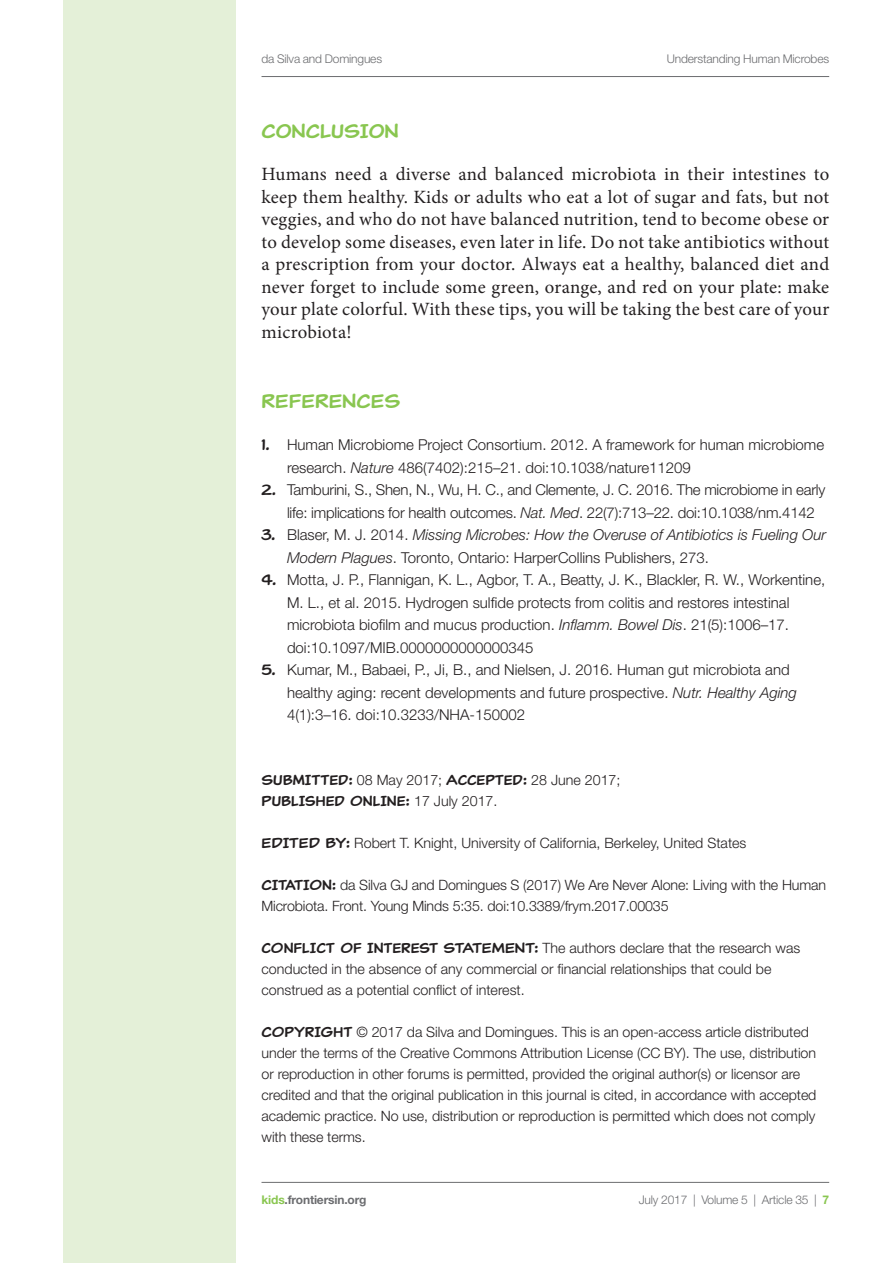
<style>
.page{position:relative;width:893px;height:1263px;background:#fff}
.page>*{position:absolute;margin:0;border:0;box-sizing:border-box;transform-origin:0 0}
.t1{font:19.5px "Classic Comic";color:#89c650}
.t2{font:18.75px/22.5px "Minion Pro";letter-spacing:.015em;color:#231f20;text-align:justify}
.t3{font:300 15px/22.5px "Helvetica Neue LT Std";color:#231f20}
.t4{font:italic 300 15px/22.5px "Helvetica Neue LT Std";color:#231f20}
.t5{font:300 14.25px/21px "Helvetica Neue LT Std";letter-spacing:-.005em;color:#231f20}
.t6{font:14.25px "Classic Comic";color:#231f20}
.t7{font:300 12px "Helvetica Neue LT Std";letter-spacing:-.015em;color:#6c6d70}
.t8{font:700 12px "Helvetica Neue LT Std";letter-spacing:-.015em;color:#6c6d70}
.s1{font-family:"Classic Comic";font-weight:400}
.s2{font-style:italic}
.s3{font-family:"Classic Comic";font-weight:400;font-style:normal}
.s4{font-style:normal}
.s5{font-family:"Helvetica Neue LT Std";font-weight:300}
.s6{color:#89c650}
.s7{font-weight:700;color:#89c650}
</style>
<div class="page">
<hr style="left:261px;top:76px;width:568px;height:1px;background:#6c6d70">
<div style="left:64px;top:0;width:172px;height:1263px;background:#e4f0d8"></div>
<hr style="left:261px;top:1182px;width:568px;height:1px;background:#6c6d70">
<p class="t7" style="left:261px;top:51px;width:122px">da Silva and Domingues</p>
<p class="t7" style="left:667px;top:51px;width:164px">Understanding Human Microbes</p>
<h1 class="t1" style="left:261px;top:118px;width:139px">CONCLUSION</h1>
<p class="t2" style="left:261px;top:163px;width:569px">Humans need a diverse and balanced microbiota in their intestines to keep them healthy. Kids or adults who eat a lot of sugar and fats, but not veggies, and who do not have balanced nutrition, tend to become obese or to develop some diseases, even later in life. Do not take antibiotics without a prescription from your doctor. Always eat a healthy, balanced diet and never forget to include some green, orange, and red on your plate: make your plate colorful. With these tips, you will be taking the best care of your microbiota!</p>
<h1 class="t1" style="left:261px;top:388px;width:141px">REFERENCES</h1>
<p class="t3" style="left:287px;top:433px;width:539px;text-indent:-26px"><span class="s1">1.</span> Human Microbiome Project Consortium. 2012. A framework for human microbiome research. <span class="s2">Nature</span> 486(7402):215–21. doi:10.1038/nature11209</p>
<p class="t3" style="left:287px;top:478px;width:540px;text-indent:-26px"><span class="s1">2.</span> Tamburini, S., Shen, N., Wu, H. C., and Clemente, J. C. 2016. The microbiome in early life: implications for health outcomes. <span class="s2">Nat. Med</span>. 22(7):713–22. doi:10.1038/nm.4142</p>
<p class="t4" style="left:287px;top:523px;width:541px;text-indent:-26px"><span class="s3">3.</span> <span class="s4">Blaser, M. J. 2014.</span> Missing Microbes: How the Overuse of Antibiotics is Fueling Our<br>Modern Plagues<span class="s4">. Toronto, Ontario: HarperCollins Publishers, 273.</span></p>
<p class="t3" style="left:287px;top:568px;width:540px;text-indent:-26px"><span class="s1">4.</span> Motta, J. P., Flannigan, K. L., Agbor, T. A., Beatty, J. K., Blackler, R. W., Workentine, M. L., et al. 2015. Hydrogen sulfide protects from colitis and restores intestinal microbiota biofilm and mucus production. <span class="s2">Inflamm. Bowel Dis</span>. 21(5):1006–17. doi:10.1097/MIB.0000000000000345</p>
<p class="t3" style="left:287px;top:658px;width:511px;text-indent:-26px"><span class="s1">5.</span> Kumar, M., Babaei, P., Ji, B., and Nielsen, J. 2016. Human gut microbiota and healthy aging: recent developments and future prospective. <span class="s2">Nutr. Healthy Aging<br></span>4(1):3–16. doi:10.3233/NHA-150002</p>
<p class="t5" style="left:261px;top:769px;width:360px"><span class="s1">SUBMITTED:</span> 08 May 2017; <span class="s1">ACCEPTED:</span> 28 June 2017;</p>
<p class="t6" style="left:261px;top:791px;width:237px">PUBLISHED ONLINE: <span class="s5">17 July 2017.</span></p>
<p class="t5" style="left:261px;top:832px;width:486px"><span class="s1">EDITED BY:</span> Robert T. Knight, University of California, Berkeley, United States</p>
<p class="t5" style="left:261px;top:874px;width:566px"><span class="s1">CITATION:</span> da Silva GJ and Domingues S (2017) We Are Never Alone: Living with the Human<br>Microbiota. Front. Young Minds 5:35. doi:10.3389/frym.2017.00035</p>
<p class="t5" style="left:261px;top:937px;width:540px"><span class="s1">CONFLICT OF INTEREST STATEMENT:</span> The authors declare that the research was conducted in the absence of any commercial or financial relationships that could be construed as a potential conflict of interest.</p>
<p class="t5" style="left:261px;top:1021px;width:556px"><span class="s1">COPYRIGHT</span> © 2017 da Silva and Domingues. This is an open-access article distributed under the terms of the Creative Commons Attribution License (CC BY). The use, distribution or reproduction in other forums is permitted, provided the original author(s) or licensor are credited and that the original publication in this journal is cited, in accordance with accepted academic practice. No use, distribution or reproduction is permitted which does not comply with these terms.</p>
<p class="t8" style="left:261px;top:1192px;width:107px"><span class="s6">kids</span>.frontiersin.org</p>
<p class="t7" style="left:639px;top:1192px;width:192px">July 2017 | Volume 5 | Article 35 | <span class="s7">7</span></p>
</div>
